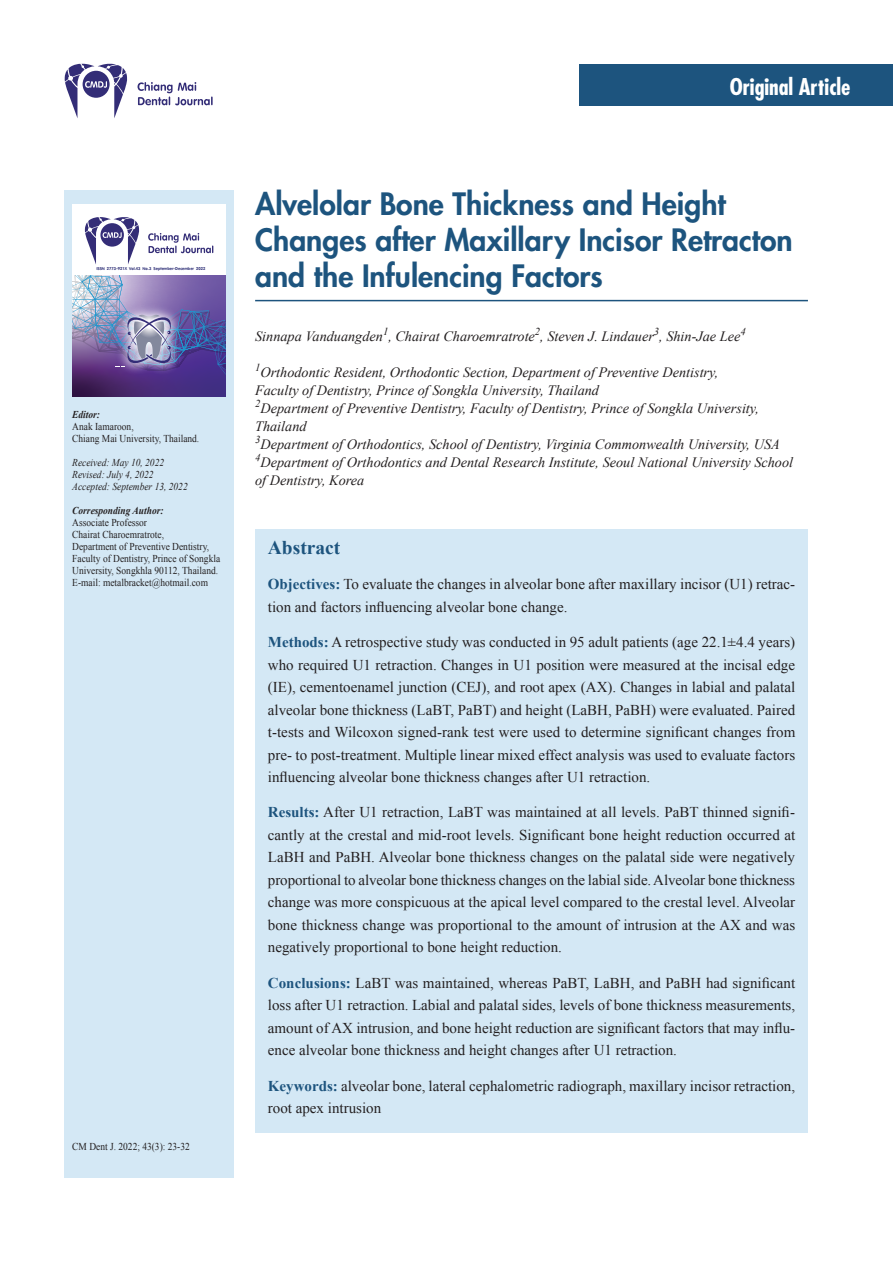
<style>
.page{position:relative;width:893px;height:1263px;background:#fff}
.page>*{position:absolute;margin:0;border:0;box-sizing:border-box;transform-origin:0 0}
.t1{font:800 30px/36px "Futura";color:#1d547e}
.t2{font:700 condensed 22.5px "Futura";color:#fff}
.t3{font:700 19.5px "Times New Roman";color:#1d547e}
.t4{font:15px/22.5px "Times New Roman";color:#231f20;text-align:justify}
.t5{font:italic 14.25px/18px "Times New Roman";color:#231f20}
.t6{font:10.5px/12px "Times New Roman";color:#231f20;scale:.9 1}
.t7{font:italic 10.5px/12px "Times New Roman";color:#231f20;scale:.9 1}
.t8{font:italic 700 10.5px "Times New Roman";color:#231f20;scale:.9 1}
.t9{font:6.15px "PS Lx Omyim";color:#272872}
.s1{font-weight:700;color:#1d547e}
</style>
<div class="page">
<div style="left:255px;top:529px;width:553px;height:603px;background:#d4e8f5"></div>
<hr style="left:255px;top:300px;width:553px;height:1px;background:#1d547e">
<svg style="left:138px;top:82px;width:75px;height:23px"></svg>
<svg style="left:65px;top:63px;width:62px;height:55px"></svg>
<div style="left:64px;top:191px;width:170px;height:987px;background:#d4e8f5"></div>
<div style="left:72px;top:205px;width:154px;height:191px;background:#fff"></div>
<svg style="left:148px;top:233px;width:65px;height:20px"></svg>
<svg style="left:85px;top:217px;width:54px;height:47px"></svg>
<svg style="left:72px;top:376px;width:154px;height:20px;background:#42266e"></svg>
<img style="left:106px;top:376px;width:87px;height:9px">
<img style="left:72px;top:275px;width:154px;height:101px">
<div style="left:579px;top:65px;width:314px;height:41px;background:#1d547e"></div>
<h2 class="t2" style="left:730px;top:72px;width:122px">Original Article</h2>
<p class="t9" style="left:96px;top:265px;width:111px">ISSN 2773-921X Vol.43 No.3 September-December 2022</p>
<p class="t8" style="left:72px;top:408px;width:32px">Editor:</p>
<p class="t6" style="left:72px;top:421px;width:143px">Anak Iamaroon,<br>Chiang Mai University, Thailand.</p>
<p class="t7" style="left:72px;top:457px;width:130px">Received: May 10, 2022<br>Revised: July 4, 2022<br>Accepted: September 13, 2022</p>
<p class="t8" style="left:72px;top:504px;width:103px">Corresponding Author:</p>
<p class="t6" style="left:72px;top:517px;width:166px">Associate Professor<br>Chairat Charoemratrote,<br>Department of Preventive Dentistry, Faculty of Dentistry, Prince of Songkla University, Songkhla 90112, Thailand.<br>E-mail: metalbracket@hotmail.com</p>
<p class="t6" style="left:72px;top:1140px;width:132px">CM Dent J. 2022; 43(3): 23-32</p>
<h1 class="t1" style="left:255px;top:185px;width:539px">Alvelolar Bone Thickness and Height<br>Changes after Maxillary Incisor Retracton and the Infulencing Factors</h1>
<p class="t5" style="left:255px;top:327px;width:492px">Sinnapa Vanduangden<sup>1</sup>, Chairat Charoemratrote<sup>2</sup>, Steven J. Lindauer<sup>3</sup>, Shin-Jae Lee<sup>4</sup></p>
<p class="t5" style="left:255px;top:363px;width:539px"><sup>1</sup>Orthodontic Resident, Orthodontic Section, Department of Preventive Dentistry,<br>Faculty of Dentistry, Prince of Songkla University, Thailand<br><sup>2</sup>Department of Preventive Dentistry, Faculty of Dentistry, Prince of Songkla University, Thailand<br><sup>3</sup>Department of Orthodontics, School of Dentistry, Virginia Commonwealth University, USA <sup>4</sup>Department of Orthodontics and Dental Research Institute, Seoul National University School of Dentistry, Korea</p>
<h3 class="t3" style="left:268px;top:534px;width:74px">Abstract</h3>
<p class="t4" style="left:268px;top:573px;width:529px"><span class="s1">Objectives:</span> To evaluate the changes in alveolar bone after maxillary incisor (U1) retrac&shy;tion and factors influencing alveolar bone change.</p>
<p class="t4" style="left:268px;top:631px;width:529px"><span class="s1">Methods:</span> A retrospective study was conducted in 95 adult patients (age 22.1±4.4 years) who required U1 retraction. Changes in U1 position were measured at the incisal edge (IE), cementoenamel junction (CEJ), and root apex (AX). Changes in labial and palatal alveolar bone thickness (LaBT, PaBT) and height (LaBH, PaBH) were evaluated. Paired t-tests and Wilcoxon signed-rank test were used to determine significant changes from pre- to post-treatment. Multiple linear mixed effect analysis was used to evaluate factors influencing alveolar bone thickness changes after U1 retraction.</p>
<p class="t4" style="left:268px;top:801px;width:529px"><span class="s1">Results:</span> After U1 retraction, LaBT was maintained at all levels. PaBT thinned signifi&shy;cantly at the crestal and mid-root levels. Significant bone height reduction occurred at LaBH and PaBH. Alveolar bone thickness changes on the palatal side were negatively proportional to alveolar bone thickness changes on the labial side. Alveolar bone thickness change was more conspicuous at the apical level compared to the crestal level. Alveolar bone thickness change was proportional to the amount of intrusion at the AX and was negatively proportional to bone height reduction.</p>
<p class="t4" style="left:268px;top:971px;width:529px"><span class="s1">Conclusions:</span> LaBT was maintained, whereas PaBT, LaBH, and PaBH had significant loss after U1 retraction. Labial and palatal sides, levels of bone thickness measurements, amount of AX intrusion, and bone height reduction are significant factors that may influ&shy;ence alveolar bone thickness and height changes after U1 retraction.</p>
<p class="t4" style="left:268px;top:1074px;width:529px"><span class="s1">Keywords:</span> alveolar bone, lateral cephalometric radiograph, maxillary incisor retraction, root apex intrusion</p>
</div>
